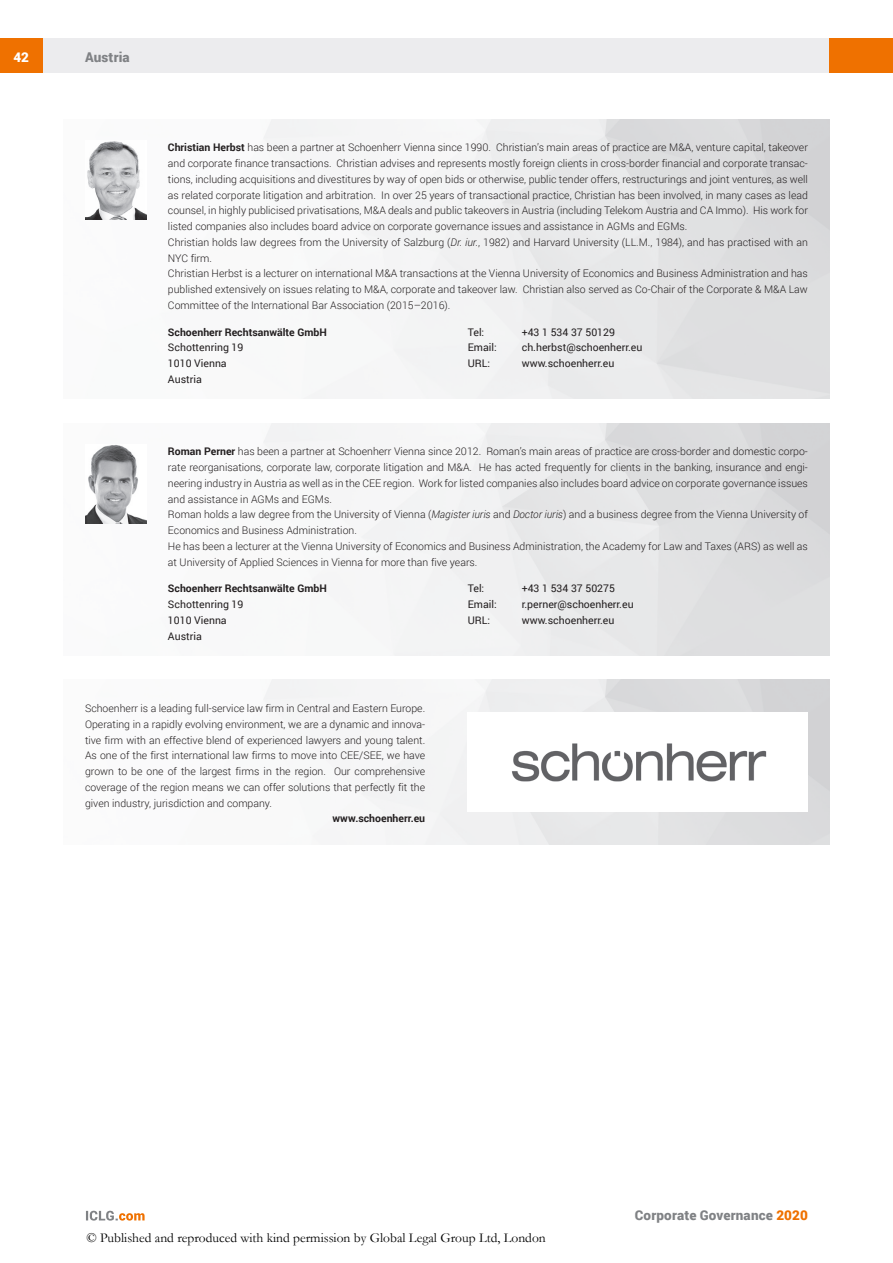
<style>
.page{position:relative;width:893px;height:1263px;background:#fff}
.page>*{position:absolute;margin:0;border:0;box-sizing:border-box;transform-origin:0 0}
.t1{font:13.5px "Garamond";color:#000}
.t2{font:900 13.5px "Roboto";letter-spacing:.015em;color:#808285}
.t3{font:900 13.5px "Roboto";color:#fff}
.t4{font:300 10.5px/15.8px "Roboto";color:#231f20}
.t5{font:10.5px/15.8px "Roboto";color:#231f20}
.t6{font:700 10.5px "Roboto";color:#231f20}
.s1{font-weight:700}
.s2{font-style:italic}
.s3{color:#ef7100}
</style>
<div class="page">
<div style="left:43px;top:38px;width:786px;height:34px;background:#ececee"></div>
<div style="left:0;top:38px;width:43px;height:34px;background:#ef7100"></div>
<div style="left:829px;top:38px;width:64px;height:34px;background:#ef7100"></div>
<svg style="left:86px;top:1211px;width:59px;height:9px"></svg>
<img style="left:85px;top:119px;width:744px;height:280px">
<img style="left:85px;top:140px;width:61px;height:79px">
<img style="left:85px;top:423px;width:744px;height:232px">
<img style="left:85px;top:444px;width:61px;height:79px">
<img style="left:511px;top:743px;width:256px;height:39px">
<p class="t3" style="left:13px;top:48px;width:17px">42</p>
<p class="t2" style="left:85px;top:48px;width:46px">Austria</p>
<p class="t4" style="left:168px;top:139px;width:641px"><span class="s1">Christian Herbst</span> has been a partner at Schoenherr Vienna since 1990. Christian’s main areas of practice are M&amp;A, venture capital, takeover and corporate finance transactions. Christian advises and represents mostly foreign clients in cross-border financial and corporate transac&shy;tions, including acquisitions and divestitures by way of open bids or otherwise, public tender offers, restructurings and joint ventures, as well as related corporate litigation and arbitration. In over 25 years of transactional practice, Christian has been involved, in many cases as lead counsel, in highly publicised privatisations, M&amp;A deals and public takeovers in Austria (including Telekom Austria and CA Immo). His work for listed companies also includes board advice on corporate governance issues and assistance in AGMs and EGMs.<br>Christian holds law degrees from the University of Salzburg (<span class="s2">Dr. iur.</span>, 1982) and Harvard University (LL.M., 1984), and has practised with an NYC firm.<br>Christian Herbst is a lecturer on international M&amp;A transactions at the Vienna University of Economics and Business Administration and has published extensively on issues relating to M&amp;A, corporate and takeover law. Christian also served as Co-Chair of the Corporate &amp; M&amp;A Law Committee of the International Bar Association (2015–2016).</p>
<p class="t6" style="left:168px;top:324px;width:160px">Schoenherr Rechtsanwälte GmbH</p>
<p class="t5" style="left:168px;top:339px;width:77px">Schottenring 19<br>1010 Vienna<br>Austria</p>
<p class="t5" style="left:468px;top:324px;width:18px">Tel:</p>
<p class="t5" style="left:522px;top:324px;width:95px">+43 1 534 37 50129</p>
<p class="t5" style="left:468px;top:339px;width:31px">Email:</p>
<p class="t5" style="left:522px;top:339px;width:122px">ch.herbst@schoenherr.eu</p>
<p class="t5" style="left:468px;top:355px;width:24px">URL:</p>
<p class="t5" style="left:522px;top:355px;width:94px">www.schoenherr.eu</p>
<p class="t4" style="left:168px;top:443px;width:641px"><span class="s1">Roman Perner</span> has been a partner at Schoenherr Vienna since 2012. Roman’s main areas of practice are cross-border and domestic corpo&shy;rate reorganisations, corporate law, corporate litigation and M&amp;A. He has acted frequently for clients in the banking, insurance and engi&shy;neering industry in Austria as well as in the CEE region. Work for listed companies also includes board advice on corporate governance issues and assistance in AGMs and EGMs.<br>Roman holds a law degree from the University of Vienna (<span class="s2">Magister iuris</span> and <span class="s2">Doctor iuris</span>) and a business degree from the Vienna University of Economics and Business Administration.<br>He has been a lecturer at the Vienna University of Economics and Business Administration, the Academy for Law and Taxes (ARS) as well as at University of Applied Sciences in Vienna for more than five years.</p>
<p class="t6" style="left:168px;top:581px;width:160px">Schoenherr Rechtsanwälte GmbH</p>
<p class="t5" style="left:168px;top:596px;width:77px">Schottenring 19<br>1010 Vienna<br>Austria</p>
<p class="t5" style="left:468px;top:580px;width:18px">Tel:</p>
<p class="t5" style="left:522px;top:580px;width:95px">+43 1 534 37 50275</p>
<p class="t5" style="left:468px;top:596px;width:31px">Email:</p>
<p class="t5" style="left:522px;top:596px;width:113px">r.perner@schoenherr.eu</p>
<p class="t5" style="left:468px;top:612px;width:24px">URL:</p>
<p class="t5" style="left:522px;top:612px;width:94px">www.schoenherr.eu</p>
<p class="t4" style="left:85px;top:700px;width:342px;text-align:justify">Schoenherr is a leading full-service law firm in Central and Eastern Europe.<br>Operating in a rapidly evolving environment, we are a dynamic and innova&shy;tive firm with an effective blend of experienced lawyers and young talent.<br>As one of the first international law firms to move into CEE/SEE, we have grown to be one of the largest firms in the region. Our comprehensive coverage of the region means we can offer solutions that perfectly fit the given industry, jurisdiction and company.</p>
<p class="t6" style="left:333px;top:811px;width:94px">www.schoenherr.eu</p>
<p class="t1" style="left:86px;top:1228px;width:461px">© Published and reproduced with kind permission by Global Legal Group Ltd, London</p>
<p class="t2" style="left:635px;top:1206px;width:175px">Corporate Governance <span class="s3">2020</span></p>
</div>
